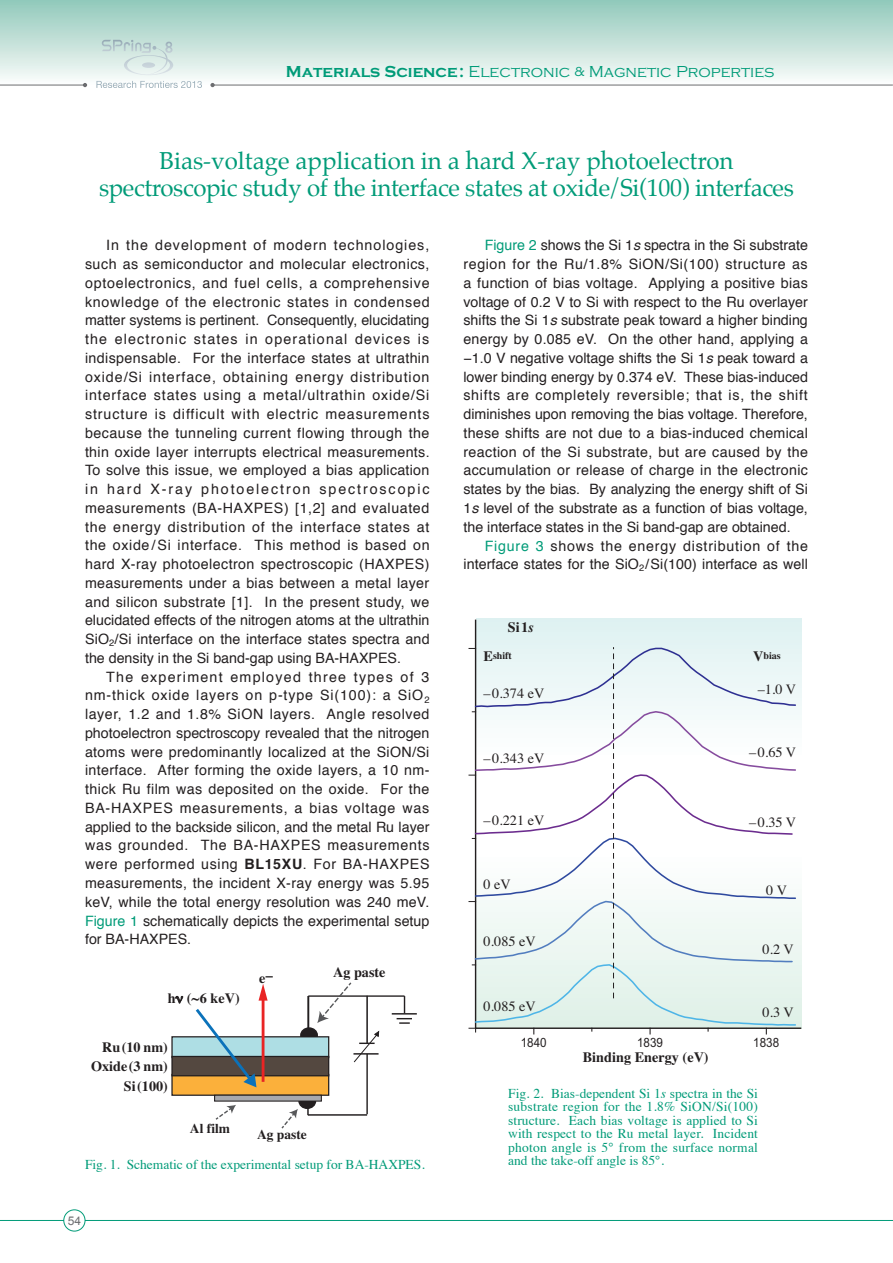
<style>
.page{position:relative;width:893px;height:1263px;background:#fff}
.page>*{position:absolute;margin:0;border:0;box-sizing:border-box;transform-origin:0 0}
.t1{font:24px/27px "Palatino";letter-spacing:-.015em;color:#009b78;text-align:center}
.t2{font:300 16.5px "Copperplate Gothic";color:#009b78}
.t3{font:14.25px/18.8px "Helvetica";color:#231f20;text-align:justify}
.t4{font:14.25px "Times";color:#231f20}
.t5{font:700 14.25px/19.4px "Times";color:#231f20;text-align:right}
.t6{font:13.5px/13.5px "Times";color:#009b78;text-align:justify}
.t7{font:700 13.5px "Times";color:#231f20}
.t8{font:12.9px "Arial Narrow";color:#231f20;scale:1.11 1}
.t9{font:12px "Arial";color:#6c6d70}
.t10{font:700 10.05px "Times";color:#231f20}
.s1{font-weight:700}
.s2{font-size:13.5px}
.s3{color:#009b78}
.s4{font-style:italic}
.s5{font-size:14.25px}
</style>
<div class="page">
<div style="left:0;top:0;width:893px;height:85px;background:linear-gradient(to bottom,#91c8ba,#fbfdfb)"></div>
<hr style="left:213px;top:85px;width:680px;height:1px;background:#6c6d70">
<hr style="left:0;top:85px;width:85px;height:1px;background:#6c6d70">
<svg style="left:83px;top:83px;width:4px;height:4px"></svg>
<svg style="left:210px;top:83px;width:5px;height:4px"></svg>
<svg style="left:102px;top:40px;width:71px;height:35px;background:#d2e4e1"></svg>
<svg style="left:96px;top:81px;width:106px;height:7px"></svg>
<svg style="left:0;top:1209px;width:893px;height:22px"></svg>
<div style="left:299px;top:1094px;width:16px;height:14px;background:#231f20;border-radius:50%"></div>
<div style="left:298px;top:1093px;width:18px;height:16px;border:1px solid #231f20;border-radius:50%"></div>
<div style="left:301px;top:1028px;width:16px;height:14px;background:#231f20;border-radius:50%"></div>
<div style="left:300px;top:1027px;width:18px;height:16px;border:1px solid #231f20;border-radius:50%"></div>
<div style="left:172px;top:1037px;width:157px;height:20px;background:#aedee4"></div>
<div style="left:171px;top:1036px;width:158px;height:22px;border:1px solid #231f20"></div>
<hr style="left:307px;top:996px;width:2px;height:36px;background:#231f20">
<hr style="left:308px;top:995px;width:96px;height:2px;background:#231f20">
<hr style="left:307px;top:1083px;width:2px;height:32px;background:#231f20">
<hr style="left:308px;top:1114px;width:59px;height:2px;background:#231f20">
<hr style="left:366px;top:1054px;width:2px;height:60px;background:#231f20">
<hr style="left:366px;top:996px;width:2px;height:47px;background:#231f20">
<svg style="left:392px;top:996px;width:25px;height:28px"></svg>
<svg style="left:353px;top:1030px;width:26px;height:33px"></svg>
<div style="left:172px;top:1074px;width:157px;height:21px;background:#fbb03b"></div>
<div style="left:171px;top:1074px;width:158px;height:22px;border:1px solid #231f20"></div>
<div style="left:215px;top:1095px;width:106px;height:6px;background:#a8a9ad"></div>
<div style="left:214px;top:1095px;width:108px;height:6px;border:1px solid #231f20"></div>
<svg style="left:281px;top:1109px;width:17px;height:20px"></svg>
<svg style="left:215px;top:1105px;width:21px;height:15px"></svg>
<svg style="left:317px;top:982px;width:36px;height:41px"></svg>
<div style="left:172px;top:1056px;width:157px;height:20px;background:#544840"></div>
<div style="left:171px;top:1056px;width:158px;height:20px;border:1px solid #231f20"></div>
<hr style="left:262px;top:997px;width:2px;height:85px;background:#e92424">
<svg style="left:259px;top:984px;width:9px;height:16px"></svg>
<svg style="left:193px;top:1009px;width:63px;height:78px"></svg>
<svg style="left:476px;top:618px;width:325px;height:409px;background:#e3f3f3"></svg>
<hr style="left:476px;top:1027px;width:325px;height:2px;background:#231f20">
<hr style="left:475px;top:620px;width:1px;height:408px;background:#231f20">
<svg style="left:469px;top:647px;width:328px;height:387px"></svg>
<svg style="left:176px;top:996px;width:7px;height:7px"></svg>
<p class="t2" style="left:286px;top:63px;width:490px"><span class="s1">Materials Science:</span> Electronic <span class="s2">&amp;</span> Magnetic Properties</p>
<h1 class="t1" style="left:99px;top:147px;width:696px">Bias-voltage application in a hard X-ray photoelectron spectroscopic study of the interface states at oxide/Si(100) interfaces</h1>
<p class="t3" style="left:85px;top:236px;width:346px;text-indent:21px">In the development of modern technologies, such as semiconductor and molecular electronics, optoelectronics, and fuel cells, a comprehensive knowledge of the electronic states in condensed matter systems is pertinent. Consequently, elucidating the electronic states in operational devices is indispensable. For the interface states at ultrathin oxide/Si interface, obtaining energy distribution interface states using a metal/ultrathin oxide/Si structure is difficult with electric measurements because the tunneling current flowing through the thin oxide layer interrupts electrical measurements.<br>To solve this issue, we employed a bias application in hard X-ray photoelectron spectroscopic measurements (BA-HAXPES) [1,2] and evaluated the energy distribution of the interface states at the oxide/Si interface. This method is based on hard X-ray photoelectron spectroscopic (HAXPES) measurements under a bias between a metal layer and silicon substrate [1]. In the present study, we elucidated effects of the nitrogen atoms at the ultrathin SiO<sub>2</sub>/Si interface on the interface states spectra and the density in the Si band-gap using BA-HAXPES.</p>
<p class="t3" style="left:85px;top:668px;width:346px;text-indent:21px">The experiment employed three types of 3 nm-thick oxide layers on p-type Si(100): a SiO<sub>2 </sub>layer, 1.2 and 1.8% SiON layers. Angle resolved photoelectron spectroscopy revealed that the nitrogen atoms were predominantly localized at the SiON/Si interface. After forming the oxide layers, a 10 nm&shy;thick Ru film was deposited on the oxide. For the BA-HAXPES measurements, a bias voltage was applied to the backside silicon, and the metal Ru layer was grounded. The BA-HAXPES measurements were performed using <span class="s1">BL15XU</span>. For BA-HAXPES measurements, the incident X-ray energy was 5.95 keV, while the total energy resolution was 240 meV.<br><span class="s3">Figure 1</span> schematically depicts the experimental setup for BA-HAXPES.</p>
<p class="t3" style="left:463px;top:236px;width:346px;text-indent:21px"><span class="s3">Figure 2</span> shows the Si 1<span class="s4">s</span> spectra in the Si substrate region for the Ru/1.8% SiON/Si(100) structure as a function of bias voltage. Applying a positive bias voltage of 0.2 V to Si with respect to the Ru overlayer shifts the Si 1<span class="s4">s</span> substrate peak toward a higher binding energy by 0.085 eV. On the other hand, applying a −1.0 V negative voltage shifts the Si 1<span class="s4">s</span> peak toward a lower binding energy by 0.374 eV. These bias-induced shifts are completely reversible; that is, the shift diminishes upon removing the bias voltage. Therefore, these shifts are not due to a bias-induced chemical reaction of the Si substrate, but are caused by the accumulation or release of charge in the electronic states by the bias. By analyzing the energy shift of Si 1<span class="s4">s</span> level of the substrate as a function of bias voltage, the interface states in the Si band-gap are obtained.</p>
<p class="t3" style="left:463px;top:536px;width:346px;text-align:right"><span class="s3">Figure 3</span> shows the energy distribution of the interface states for the SiO<sub>2</sub>/Si(100) interface as well</p>
<p class="t5" style="left:508px;top:616px;width:27px">Si1<span class="s4">s</span></p>
<p class="t10" style="left:484px;top:646px;width:30px"><span class="s5">E</span>shift</p>
<p class="t10" style="left:753px;top:646px;width:29px"><span class="s5">V</span>bias</p>
<p class="t4" style="left:758px;top:676px;width:40px">–1.0 V</p>
<p class="t4" style="left:483px;top:680px;width:62px">–0.374 eV</p>
<p class="t4" style="left:749px;top:738px;width:49px">–0.65 V</p>
<p class="t4" style="left:483px;top:744px;width:62px">–0.343 eV</p>
<p class="t4" style="left:483px;top:807px;width:62px">–0.221 eV</p>
<p class="t4" style="left:749px;top:809px;width:49px">–0.35 V</p>
<p class="t4" style="left:483px;top:871px;width:29px">0 eV</p>
<p class="t4" style="left:766px;top:876px;width:22px">0 V</p>
<p class="t4" style="left:483px;top:928px;width:54px">0.085 eV</p>
<p class="t4" style="left:762px;top:936px;width:33px">0.2 V</p>
<p class="t5" style="left:168px;top:987px;width:73px">h (~6 keV)</p>
<p class="t5" style="left:102px;top:1036px;width:67px">Ru(10 nm)</p>
<p class="t5" style="left:91px;top:1055px;width:78px">Oxide(3 nm)<br>Si(100)</p>
<p class="t7" style="left:190px;top:1115px;width:42px">Al film</p>
<p class="t5" style="left:259px;top:965px;width:15px">e–</p>
<p class="t7" style="left:257px;top:1121px;width:51px">Ag paste</p>
<p class="t5" style="left:333px;top:961px;width:54px">Ag paste</p>
<p class="t6" style="left:85px;top:1156px;width:341px">Fig. 1. Schematic of the experimental setup for BA-HAXPES.</p>
<p class="t9" style="left:68px;top:1213px;width:15px">54</p>
<p class="t4" style="left:483px;top:993px;width:54px">0.085 eV</p>
<p class="t4" style="left:762px;top:998px;width:33px">0.3 V</p>
<p class="t8" style="left:521px;top:1033px;width:25px">1840</p>
<p class="t8" style="left:637px;top:1033px;width:25px">1839</p>
<p class="t8" style="left:753px;top:1033px;width:25px">1838</p>
<p class="t5" style="left:583px;top:1046px;width:127px">Binding Energy (eV)</p>
<p class="t6" style="left:508px;top:1085px;width:251px">Fig. 2. Bias-dependent Si 1<span class="s4">s</span> spectra in the Si substrate region for the 1.8% SiON/Si(100) structure. Each bias voltage is applied to Si with respect to the Ru metal layer. Incident photon angle is 5° from the surface normal and the take-off angle is 85°.</p>
</div>
